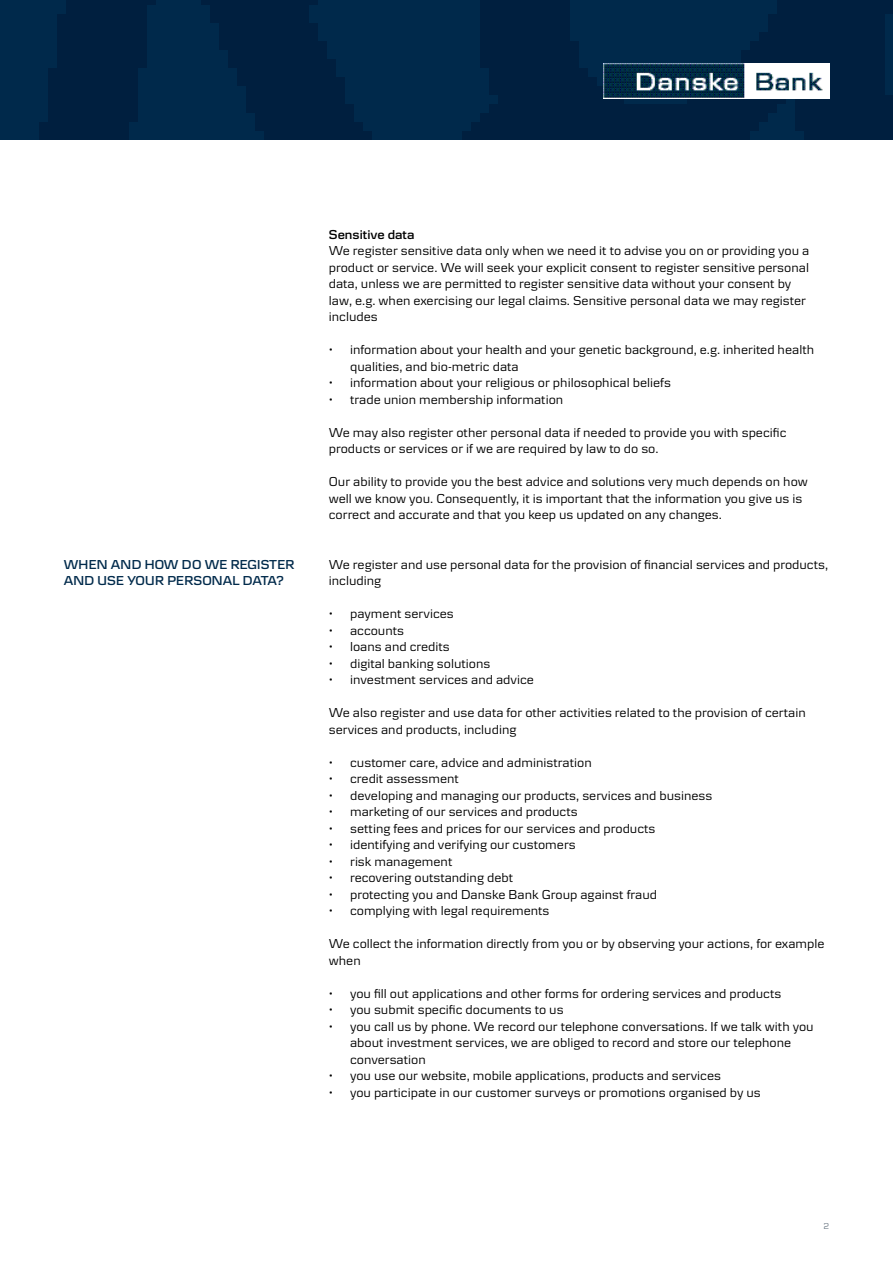
<style>
.page{position:relative;width:893px;height:1263px;background:#fff}
.page>*{position:absolute;margin:0;border:0;box-sizing:border-box;transform-origin:0 0}
.t1{font:13.5px/16.5px "Danske Textv 2";color:#000}
.t2{font:600 13.5px/16.5px "Danske Textv 2";letter-spacing:.01em;color:#002a4b}
.t3{font:600 13.5px "Danske Textv 2";color:#000}
.t4{font:9px "Danske Text";color:#6f7c87}
</style>
<div class="page">
<img style="left:0;top:0;width:893px;height:140px">
<img style="left:604px;top:64px;width:225px;height:34px">
<p class="t2" style="left:64px;top:556px;width:232px">WHEN AND HOW DO WE REGISTER<br>AND USE YOUR PERSONAL DATA?</p>
<p class="t3" style="left:329px;top:227px;width:87px">Sensitive data</p>
<p class="t1" style="left:329px;top:242px;width:482px">We register sensitive data only when we need it to advise you on or providing you a product or service. We will seek your explicit consent to register sensitive personal data, unless we are permitted to register sensitive data without your consent by law, e.g. when exercising our legal claims. Sensitive personal data we may register includes</p>
<p class="t1" style="left:350px;top:341px;width:466px;text-indent:-21px">• information about your health and your genetic background, e.g. inherited health qualities, and bio-metric data</p>
<p class="t1" style="left:329px;top:374px;width:344px">• information about your religious or philosophical beliefs</p>
<p class="t1" style="left:329px;top:391px;width:236px">• trade union membership information</p>
<p class="t1" style="left:329px;top:424px;width:459px">We may also register other personal data if needed to provide you with specific products or services or if we are required by law to do so.</p>
<p class="t1" style="left:329px;top:473px;width:481px">Our ability to provide you the best advice and solutions very much depends on how well we know you. Consequently, it is important that the information you give us is correct and accurate and that you keep us updated on any changes.</p>
<p class="t1" style="left:329px;top:556px;width:501px">We register and use personal data for the provision of financial services and products, including</p>
<p class="t1" style="left:329px;top:605px;width:126px">• payment services</p>
<p class="t1" style="left:329px;top:622px;width:77px">• accounts</p>
<p class="t1" style="left:329px;top:638px;width:122px">• loans and credits</p>
<p class="t1" style="left:329px;top:655px;width:163px">• digital banking solutions</p>
<p class="t1" style="left:329px;top:671px;width:207px">• investment services and advice</p>
<p class="t1" style="left:329px;top:704px;width:478px">We also register and use data for other activities related to the provision of certain services and products, including</p>
<p class="t1" style="left:329px;top:754px;width:264px">• customer care, advice and administration</p>
<p class="t1" style="left:329px;top:770px;width:132px">• credit assessment</p>
<p class="t1" style="left:329px;top:787px;width:385px">• developing and managing our products, services and business</p>
<p class="t1" style="left:329px;top:803px;width:250px">• marketing of our services and products</p>
<p class="t1" style="left:329px;top:820px;width:328px">• setting fees and prices for our services and products</p>
<p class="t1" style="left:329px;top:836px;width:248px">• identifying and verifying our customers</p>
<p class="t1" style="left:329px;top:853px;width:125px">• risk management</p>
<p class="t1" style="left:329px;top:869px;width:186px">• recovering outstanding debt</p>
<p class="t1" style="left:329px;top:886px;width:330px">• protecting you and Danske Bank Group against fraud</p>
<p class="t1" style="left:329px;top:902px;width:222px">• complying with legal requirements</p>
<p class="t1" style="left:329px;top:935px;width:497px">We collect the information directly from you or by observing your actions, for example when</p>
<p class="t1" style="left:329px;top:985px;width:454px">• you fill out applications and other forms for ordering services and products</p>
<p class="t1" style="left:329px;top:1001px;width:236px">• you submit specific documents to us</p>
<p class="t1" style="left:350px;top:1018px;width:465px;text-indent:-21px">• you call us by phone. We record our telephone conversations. If we talk with you about investment services, we are obliged to record and store our telephone conversation</p>
<p class="t1" style="left:329px;top:1067px;width:394px">• you use our website, mobile applications, products and services</p>
<p class="t1" style="left:329px;top:1084px;width:434px">• you participate in our customer surveys or promotions organised by us</p>
<p class="t4" style="left:823px;top:1221px;width:7px">2</p>
</div>
